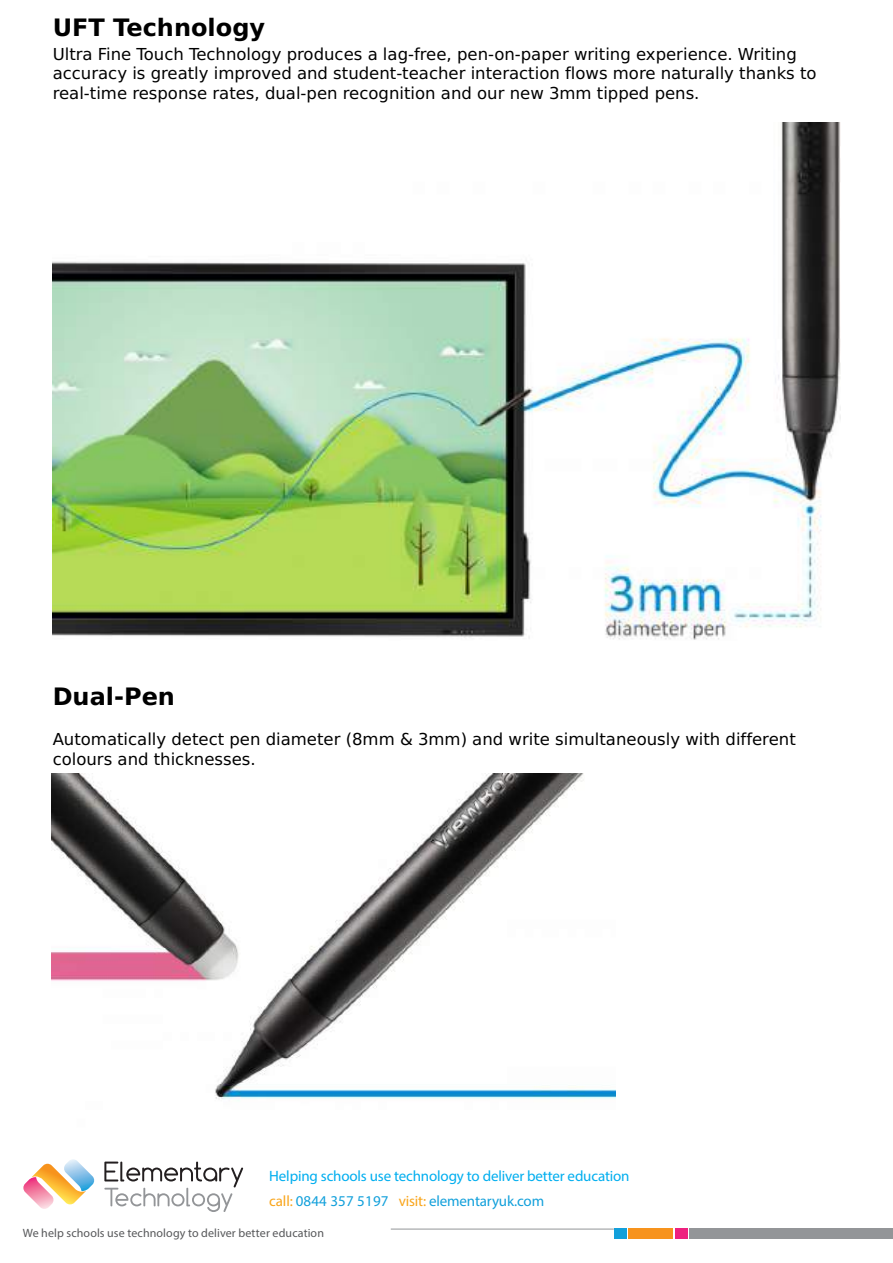
<style>
.page{position:relative;width:893px;height:1263px;background:#fff}
.page>*{position:absolute;margin:0;border:0;box-sizing:border-box;transform-origin:0 0}
.t1{font:700 24px "DejaVu Sans";color:#000}
.t2{font:16.5px/19.5px "DejaVu Sans";color:#000}
.t3{font:15px "Myriad Pro";letter-spacing:-.01em;color:#00aeef}
.t4{font:15px "Myriad Pro";letter-spacing:-.01em;color:#12a0db}
.t5{font:12px "Myriad Pro";letter-spacing:.01em;color:#57585a}
.s1{color:#f9a51b}
</style>
<div class="page">
<svg style="left:23px;top:1159px;width:72px;height:50px"></svg>
<svg style="left:104px;top:1161px;width:139px;height:51px"></svg>
<hr style="left:391px;top:1229px;width:223px;height:1px;background:#939598">
<div style="left:614px;top:1229px;width:12px;height:10px;background:#12a0db"></div>
<div style="left:628px;top:1229px;width:45px;height:10px;background:#f7931d"></div>
<div style="left:675px;top:1229px;width:12px;height:10px;background:#ee217f"></div>
<div style="left:690px;top:1229px;width:203px;height:10px;background:#939598"></div>
<img style="left:53px;top:123px;width:787px;height:517px">
<img style="left:52px;top:774px;width:564px;height:327px">
<p class="t1" style="left:53px;top:18px;width:214px">UFT Technology</p>
<p class="t2" style="left:53px;top:45px;width:765px">Ultra Fine Touch Technology produces a lag-free, pen-on-paper writing experience. Writing accuracy is greatly improved and student-teacher interaction flows more naturally thanks to real-time response rates, dual-pen recognition and our new 3mm tipped pens.</p>
<p class="t1" style="left:53px;top:686px;width:124px">Dual-Pen</p>
<p class="t2" style="left:53px;top:731px;width:745px">Automatically detect pen diameter (8mm &amp; 3mm) and write simultaneously with different colours and thicknesses.</p>
<p class="t3" style="left:269px;top:1166px;width:362px">Helping schools use technology to deliver better education</p>
<p class="t4" style="left:269px;top:1192px;width:276px"><span class="s1">call:</span> 0844 357 5197 <span class="s1">visit:</span> elementaryuk.com</p>
<p class="t5" style="left:23px;top:1225px;width:303px">We help schools use technology to deliver better education</p>
</div>
